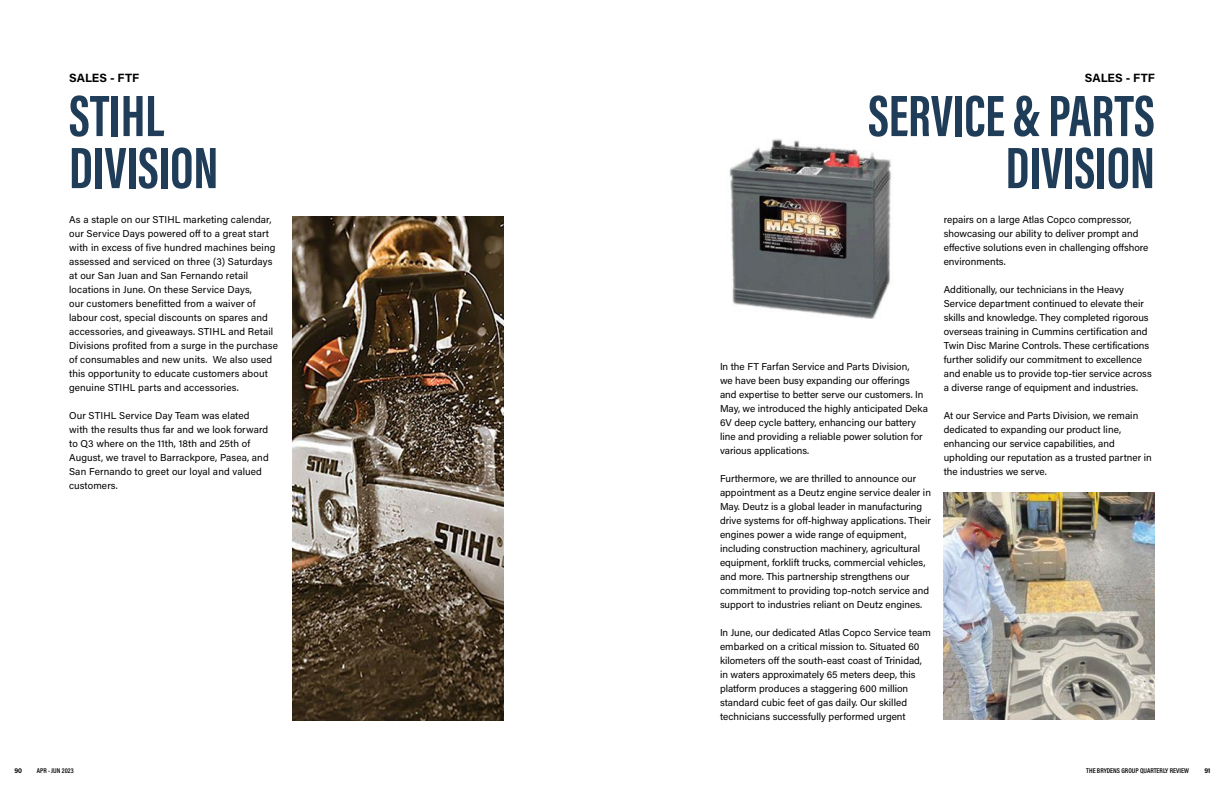
<style>
.page{position:relative;width:1224px;height:792px;background:#fff}
.page>*{position:absolute;margin:0;border:0;box-sizing:border-box;transform-origin:0 0}
.t1{font:60px/52px "Acumin Variable Concept";letter-spacing:-.245em;color:#1f3c58}
.t2{font:12px "Acumin Variable Concept";letter-spacing:.045em;color:#000}
.t3{font:10px/14px "Acumin Variable Concept";letter-spacing:.025em;color:#000}
.t4{font:7px "Acumin Variable Concept";letter-spacing:-.145em;color:#000}
.t5{font:7px "Acumin Variable Concept";letter-spacing:-.095em;color:#000}
</style>
<div class="page">
<img style="left:293px;top:217px;width:211px;height:504px">
<img style="left:729px;top:139px;width:163px;height:179px">
<img style="left:944px;top:492px;width:211px;height:228px">
<p class="t2" style="left:69px;top:70px;width:71px">SALES - FTF</p>
<p class="t2" style="left:1085px;top:70px;width:71px">SALES - FTF</p>
<h1 class="t1" style="left:69px;top:87px;width:170px">STIHL<br>DIVISION</h1>
<h1 class="t1" style="left:868px;top:87px;width:307px;text-align:right">SERVICE&amp;PARTS<br>DIVISION</h1>
<p class="t3" style="left:69px;top:212px;width:210px">As a staple on our STIHL marketing calendar, our Service Days powered off to a great start with in excess of five hundred machines being assessed and serviced on three (3) Saturdays at our San Juan and San Fernando retail locations in June. On these Service Days,<br>our customers benefitted from a waiver of labour cost, special discounts on spares and accessories, and giveaways. STIHL and Retail Divisions profited from a surge in the purchase of consumables and new units. We also used this opportunity to educate customers about genuine STIHL parts and accessories.</p>
<p class="t3" style="left:69px;top:408px;width:201px">Our STIHL Service Day Team was elated with the results thus far and we look forward to Q3 where on the 11th, 18th and 25th of August, we travel to Barrackpore, Pasea, and San Fernando to greet our loyal and valued customers.</p>
<p class="t3" style="left:720px;top:359px;width:209px">In the FT Farfan Service and Parts Division,<br>we have been busy expanding our offerings and expertise to better serve our customers. In May, we introduced the highly anticipated Deka 6V deep cycle battery, enhancing our battery line and providing a reliable power solution for various applications.</p>
<p class="t3" style="left:720px;top:471px;width:212px">Furthermore, we are thrilled to announce our appointment as a Deutz engine service dealer in May. Deutz is a global leader in manufacturing drive systems for off-highway applications. Their engines power a wide range of equipment, including construction machinery, agricultural equipment, forklift trucks, commercial vehicles, and more. This partnership strengthens our commitment to providing top-notch service and support to industries reliant on Deutz engines.</p>
<p class="t3" style="left:720px;top:625px;width:212px">In June, our dedicated Atlas Copco Service team embarked on a critical mission to. Situated 60 kilometers off the south-east coast of Trinidad, in waters approximately 65 meters deep, this platform produces a staggering 600 million standard cubic feet of gas daily. Our skilled technicians successfully performed urgent</p>
<p class="t3" style="left:944px;top:212px;width:206px">repairs on a large Atlas Copco compressor, showcasing our ability to deliver prompt and effective solutions even in challenging offshore environments.</p>
<p class="t3" style="left:944px;top:282px;width:209px">Additionally, our technicians in the Heavy Service department continued to elevate their skills and knowledge. They completed rigorous overseas training in Cummins certification and Twin Disc Marine Controls. These certifications further solidify our commitment to excellence and enable us to provide top-tier service across a diverse range of equipment and industries.</p>
<p class="t3" style="left:944px;top:408px;width:209px">At our Service and Parts Division, we remain dedicated to expanding our product line, enhancing our service capabilities, and upholding our reputation as a trusted partner in the industries we serve.</p>
<p class="t4" style="left:14px;top:766px;width:9px">90</p>
<p class="t5" style="left:37px;top:766px;width:39px">APR - JUN 2023</p>
<p class="t4" style="left:1086px;top:766px;width:106px">THE BRYDENS GROUP QUARTERLY REVIEW</p>
<p class="t4" style="left:1204px;top:766px;width:8px">91</p>
</div>
